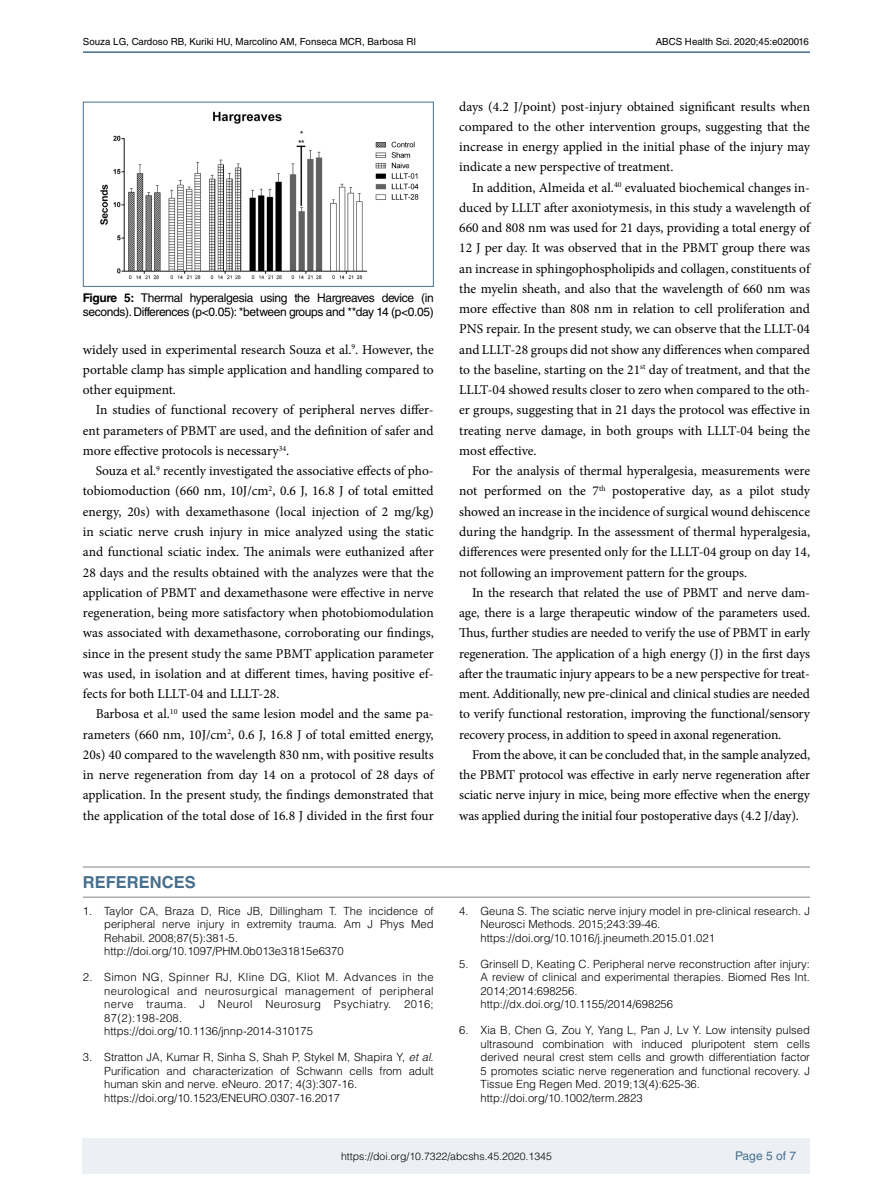
<style>
.page{position:relative;width:893px;height:1191px;background:#fff}
.page>*{position:absolute;margin:0;border:0;box-sizing:border-box;transform-origin:0 0}
.t1{font:700 16.5px "Helvetica LT Std";color:#466e8d}
.t2{font:13.5px/20.2px "Minion Pro";letter-spacing:-.005em;color:#000;text-align:justify}
.t3{font:12px/14.4px "Helvetica LT Std";letter-spacing:-.03em;color:#000}
.t4{font:12px "Helvetica LT Std";color:#466e8d}
.t5{font:300 11.25px/13.5px "Helvetica LT Std";color:#000}
.t6{font:300 11.25px/13.5px "Helvetica LT Std";letter-spacing:.03em;color:#000}
.t7{font:300 10.5px "Helvetica LT Std";color:#000}
.t8{font:9.75px "Helvetica LT Std";color:#000}
.s1{font-weight:700}
.s2{font-style:italic}
</style>
<div class="page">
<div style="left:83px;top:1138px;width:727px;height:35px;background:#ecf0f4"></div>
<hr style="left:83px;top:51px;width:727px;height:2px;background:#466e8d">
<hr style="left:83px;top:866px;width:727px;height:1px;background:#808285">
<hr style="left:83px;top:897px;width:727px;height:1px;background:#808285">
<img style="left:100px;top:111px;width:319px;height:169px">
<div style="left:83px;top:102px;width:351px;height:185px;border:1px solid #466e8d"></div>
<p class="t8" style="left:83px;top:36px;width:335px">Souza LG, Cardoso RB, Kuriki HU, Marcolino AM, Fonseca MCR, Barbosa RI</p>
<p class="t8" style="left:656px;top:36px;width:155px">ABCS Health Sci. 2020;45:e020016</p>
<p class="t3" style="left:83px;top:290px;width:352px"><span class="s1">Figure 5:</span> Thermal hyperalgesia using the Hargreaves device (in seconds). Differences (p&lt;0.05): *between groups and **day 14 (p&lt;0.05)</p>
<p class="t2" style="left:83px;top:339px;width:352px">widely used in experimental research Souza et al.<sup>9</sup>. However, the portable clamp has simple application and handling compared to other equipment.</p>
<p class="t2" style="left:83px;top:400px;width:352px;text-indent:13px">In studies of functional recovery of peripheral nerves differ&shy;ent parameters of PBMT are used, and the definition of safer and more effective protocols is necessary<sup>34</sup>.</p>
<p class="t2" style="left:83px;top:461px;width:352px;text-indent:13px">Souza et al.<sup>9</sup> recently investigated the associative effects of pho&shy;tobiomoduction (660 nm, 10J/cm<sup>2</sup>, 0.6 J, 16.8 J of total emitted energy, 20s) with dexamethasone (local injection of 2 mg/kg) in sciatic nerve crush injury in mice analyzed using the static and functional sciatic index. The animals were euthanized after 28 days and the results obtained with the analyzes were that the application of PBMT and dexamethasone were effective in nerve regeneration, being more satisfactory when photobiomodulation was associated with dexamethasone, corroborating our findings, since in the present study the same PBMT application parameter was used, in isolation and at different times, having positive ef&shy;fects for both LLLT-04 and LLLT-28.</p>
<p class="t2" style="left:83px;top:704px;width:352px;text-indent:13px">Barbosa et al.<sup>10</sup> used the same lesion model and the same pa&shy;rameters (660 nm, 10J/cm<sup>2</sup>, 0.6 J, 16.8 J of total emitted energy, 20s) 40 compared to the wavelength 830 nm, with positive results in nerve regeneration from day 14 on a protocol of 28 days of application. In the present study, the findings demonstrated that the application of the total dose of 16.8 J divided in the first four</p>
<p class="t1" style="left:83px;top:872px;width:114px">REFERENCES</p>
<p class="t5" style="left:104px;top:903px;width:331px;text-indent:-21px">1. Taylor CA, Braza D, Rice JB, Dillingham T. The incidence of peripheral nerve injury in extremity trauma. Am J Phys Med Rehabil. 2008;87(5):381‑5. http://doi.org/10.1097/PHM.0b013e31815e6370</p>
<p class="t6" style="left:104px;top:970px;width:331px;text-indent:-21px">2. Simon NG, Spinner RJ, Kline DG, Kliot M. Advances in the neurological and neurosurgical management of peripheral nerve trauma. J Neurol Neurosurg Psychiatry. 2016; 87(2):198‑208.<br>https://doi.org/10.1136/jnnp-2014-310175</p>
<p class="t5" style="left:104px;top:1050px;width:331px;text-indent:-21px">3. Stratton JA, Kumar R, Sinha S, Shah P, Stykel M, Shapira Y, <span class="s2">et al</span>.<br>Purification and characterization of Schwann cells from adult human skin and nerve. eNeuro. 2017; 4(3):307-16. https://doi.org/10.1523/ENEURO.0307-16.2017</p>
<p class="t2" style="left:459px;top:96px;width:352px">days (4.2 J/point) post-injury obtained significant results when compared to the other intervention groups, suggesting that the increase in energy applied in the initial phase of the injury may indicate a new perspective of treatment.</p>
<p class="t2" style="left:459px;top:177px;width:352px;text-indent:13px">In addition, Almeida et al.<sup>40</sup> evaluated biochemical changes in&shy;duced by LLLT after axoniotymesis, in this study a wavelength of 660 and 808 nm was used for 21 days, providing a total energy of 12 J per day. It was observed that in the PBMT group there was an increase in sphingophospholipids and collagen, constituents of the myelin sheath, and also that the wavelength of 660 nm was more effective than 808 nm in relation to cell proliferation and PNS repair. In the present study, we can observe that the LLLT‑04 and LLLT-28 groups did not show any differences when compared to the baseline, starting on the 21<sup>st</sup> day of treatment, and that the LLLT-04 showed results closer to zero when compared to the oth&shy;er groups, suggesting that in 21 days the protocol was effective in treating nerve damage, in both groups with LLLT-04 being the most effective.</p>
<p class="t2" style="left:459px;top:461px;width:352px;text-indent:13px">For the analysis of thermal hyperalgesia, measurements were not performed on the 7<sup>th</sup> postoperative day, as a pilot study showed an increase in the incidence of surgical wound dehiscence during the handgrip. In the assessment of thermal hyperalgesia, differences were presented only for the LLLT-04 group on day 14, not following an improvement pattern for the groups.</p>
<p class="t2" style="left:459px;top:582px;width:352px;text-indent:13px">In the research that related the use of PBMT and nerve dam&shy;age, there is a large therapeutic window of the parameters used.<br>Thus, further studies are needed to verify the use of PBMT in early regeneration. The application of a high energy (J) in the first days after the traumatic injury appears to be a new perspective for treat&shy;ment. Additionally, new pre-clinical and clinical studies are needed to verify functional restoration, improving the functional/sensory recovery process, in addition to speed in axonal regeneration.</p>
<p class="t2" style="left:459px;top:744px;width:352px;text-indent:13px">From the above, it can be concluded that, in the sample analyzed, the PBMT protocol was effective in early nerve regeneration after sciatic nerve injury in mice, being more effective when the energy was applied during the initial four postoperative days (4.2 J/day).</p>
<p class="t5" style="left:480px;top:903px;width:331px;text-indent:-21px">4. Geuna S. The sciatic nerve injury model in pre-clinical research. J<br>Neurosci Methods. 2015;243:39-46. https://doi.org/10.1016/j.jneumeth.2015.01.021</p>
<p class="t5" style="left:480px;top:956px;width:331px;text-indent:-21px">5. Grinsell D, Keating C. Peripheral nerve reconstruction after injury:<br>A review of clinical and experimental therapies. Biomed Res Int.<br>2014;2014:698256.<br>http://dx.doi.org/10.1155/2014/698256</p>
<p class="t5" style="left:480px;top:1023px;width:331px;text-indent:-21px">6. Xia B, Chen G, Zou Y, Yang L, Pan J, Lv Y. Low intensity pulsed ultrasound combination with induced pluripotent stem cells derived neural crest stem cells and growth differentiation factor 5 promotes sciatic nerve regeneration and functional recovery. J Tissue Eng Regen Med. 2019;13(4):625-36. http://doi.org/10.1002/term.2823</p>
<p class="t7" style="left:341px;top:1149px;width:212px">https://doi.org/10.7322/abcshs.45.2020.1345</p>
<p class="t4" style="left:735px;top:1148px;width:62px">Page 5 of 7</p>
</div>
